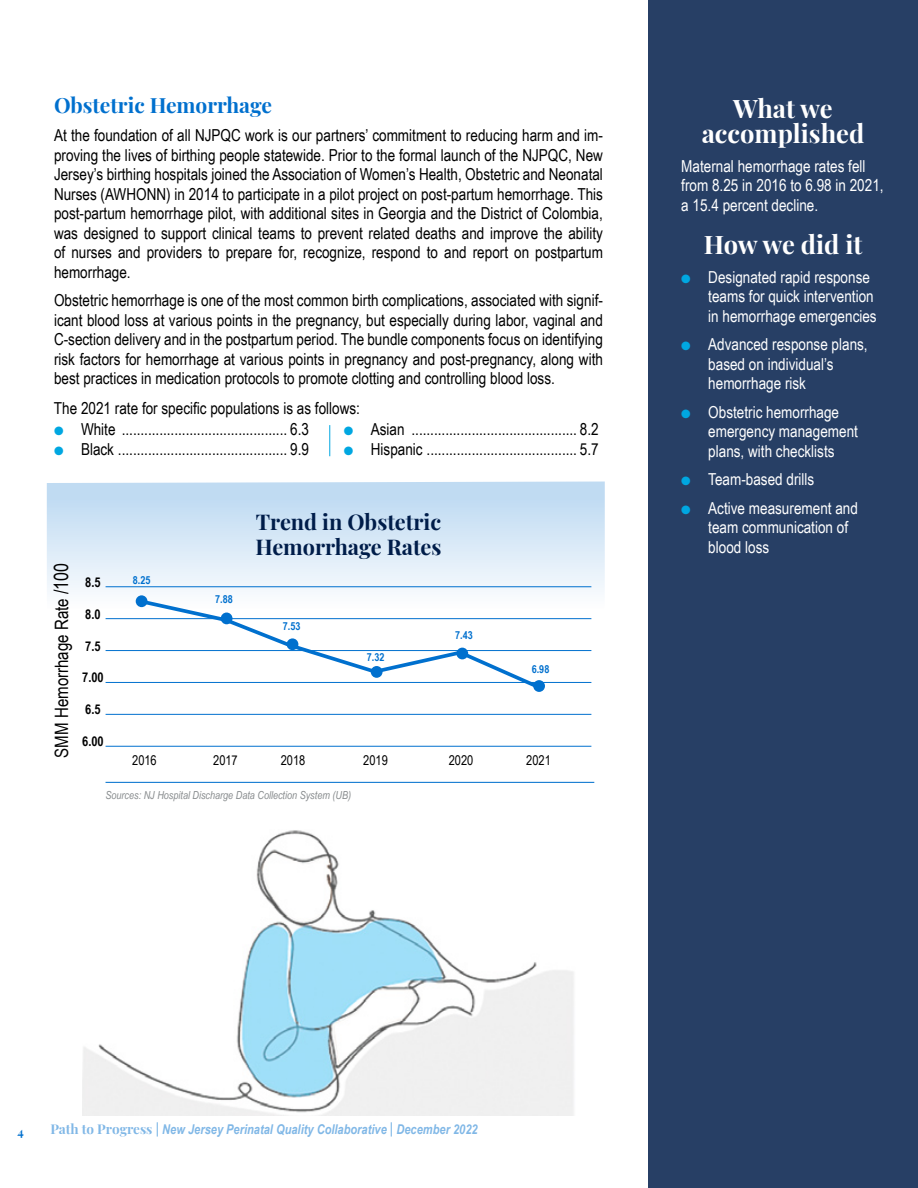
<style>
.page{position:relative;width:918px;height:1188px;background:#fff}
.page>*{position:absolute;margin:0;border:0;box-sizing:border-box;transform-origin:0 0}
.t1{font:700 25.5px/25.5px "Playfair Display";color:#fff;text-align:center}
.t2{font:700 21.75px/24.5px "Playfair Display";color:#001d4a}
.t3{font:700 21px "Playfair Display";color:#0070ce}
.t4{font:18.45px "Arial Narrow";color:#000}
.t5{font:16.5px/19.5px "Arial Narrow";color:#000;text-align:justify}
.t6{font:16.5px/19.5px "Arial Narrow";color:#fff}
.t7{font:italic 700 13.5px "Arial Narrow";color:#0070ce}
.t8{font:13.5px "Arial Narrow";color:#000}
.t9{font:700 13.5px "Arial Narrow";color:#000}
.t10{font:700 12px "Playfair Display";color:#0070ce}
.t11{font:italic 11.1px "Arial Narrow";color:#888c8e}
.t12{font:700 11.1px "Arial Narrow";color:#0070ce}
.s1{color:#00a7e1}
.s2{font-size:19.65px}
.s3{font-family:"Playfair Display";font-style:normal}
</style>
<div class="page">
<svg style="left:47px;top:482px;width:558px;height:138px"></svg>
<svg style="left:136px;top:595px;width:11px;height:12px"></svg>
<svg style="left:533px;top:680px;width:12px;height:12px"></svg>
<hr style="left:106px;top:586px;width:485px;height:1px;background:#0070ce">
<hr style="left:106px;top:618px;width:485px;height:1px;background:#0070ce">
<hr style="left:106px;top:650px;width:485px;height:1px;background:#0070ce">
<hr style="left:106px;top:682px;width:485px;height:1px;background:#0070ce">
<hr style="left:106px;top:714px;width:485px;height:1px;background:#0070ce">
<hr style="left:106px;top:746px;width:485px;height:1px;background:#0070ce">
<hr style="left:106px;top:782px;width:488px;height:1px;background:#0070ce">
<svg style="left:135px;top:597px;width:407px;height:94px"></svg>
<img style="left:83px;top:830px;width:491px;height:286px">
<div style="left:648px;top:0;width:270px;height:1188px;background:#273f65"></div>
<hr style="left:329px;top:425px;width:1px;height:31px;background:#00a7e1">
<p class="t3" style="left:54px;top:88px;width:219px">Obstetric Hemorrhage</p>
<p class="t5" style="left:54px;top:125px;width:551px">At the foundation of all NJPQC work is our partners’ commitment to reducing harm and im&shy;proving the lives of birthing people statewide. Prior to the formal launch of the NJPQC, New Jersey’s birthing hospitals joined the Association of Women’s Health, Obstetric and Neonatal Nurses (AWHONN) in 2014 to participate in a pilot project on post-partum hemorrhage. This post-partum hemorrhage pilot, with additional sites in Georgia and the District of Colombia, was designed to support clinical teams to prevent related deaths and improve the ability of nurses and providers to prepare for, recognize, respond to and report on postpartum hemorrhage.</p>
<p class="t5" style="left:54px;top:290px;width:551px">Obstetric hemorrhage is one of the most common birth complications, associated with signif&shy;icant blood loss at various points in the pregnancy, but especially during labor, vaginal and C-section delivery and in the postpartum period. The bundle components focus on identifying risk factors for hemorrhage at various points in pregnancy and post-pregnancy, along with best practices in medication protocols to promote clotting and controlling blood loss.</p>
<p class="t5" style="left:54px;top:398px;width:308px">The 2021 rate for specific populations is as follows:</p>
<p class="t5" style="left:54px;top:419px;width:256px"><span class="s1">●</span> White ............................................ 6.3</p>
<p class="t5" style="left:54px;top:439px;width:256px"><span class="s1">●</span> Black ............................................. 9.9</p>
<p class="t5" style="left:344px;top:419px;width:256px"><span class="s1">●</span> Asian ............................................ 8.2</p>
<p class="t5" style="left:344px;top:439px;width:256px"><span class="s1">●</span> Hispanic ........................................ 5.7</p>
<p class="t4" style="left:48px;top:758px;width:196px;rotate:-90deg">SMM Hemorrhage Rate <span class="s2">/100</span></p>
<p class="t9" style="left:85px;top:572px;width:17px">8.5</p>
<p class="t9" style="left:85px;top:604px;width:17px">8.0</p>
<p class="t9" style="left:85px;top:636px;width:17px">7.5</p>
<p class="t9" style="left:82px;top:667px;width:23px">7.00</p>
<p class="t9" style="left:85px;top:699px;width:17px">6.5</p>
<p class="t9" style="left:82px;top:731px;width:23px">6.00</p>
<p class="t12" style="left:133px;top:572px;width:19px">8.25</p>
<p class="t12" style="left:215px;top:591px;width:19px">7.88</p>
<h2 class="t2" style="left:255px;top:508px;width:188px">Trend in Obstetric<br>Hemorrhage Rates</h2>
<p class="t12" style="left:283px;top:618px;width:19px">7.53</p>
<p class="t12" style="left:367px;top:649px;width:19px">7.32</p>
<p class="t12" style="left:455px;top:626px;width:19px">7.43</p>
<p class="t12" style="left:532px;top:660px;width:19px">6.98</p>
<p class="t8" style="left:132px;top:750px;width:26px">2016</p>
<p class="t8" style="left:213px;top:750px;width:26px">2017</p>
<p class="t8" style="left:281px;top:750px;width:26px">2018</p>
<p class="t8" style="left:363px;top:750px;width:26px">2019</p>
<p class="t8" style="left:449px;top:750px;width:26px">2020</p>
<p class="t8" style="left:526px;top:750px;width:26px">2021</p>
<p class="t11" style="left:106px;top:787px;width:247px">Sources: NJ Hospital Discharge Data Collection System (UB)</p>
<h1 class="t1" style="left:702px;top:93px;width:164px">What we accomplished</h1>
<p class="t6" style="left:681px;top:155px;width:204px">Maternal hemorrhage rates fell from 8.25 in 2016 to 6.98 in 2021, a 15.4 percent decline.</p>
<h1 class="t1" style="left:704px;top:230px;width:160px">How we did it</h1>
<p class="t6" style="left:708px;top:266px;width:170px;text-indent:-27px"><span class="s1">●</span> Designated rapid response teams for quick intervention in hemorrhage emergencies</p>
<p class="t6" style="left:708px;top:334px;width:161px;text-indent:-27px"><span class="s1">●</span> Advanced response plans, based on individual’s hemorrhage risk</p>
<p class="t6" style="left:708px;top:401px;width:151px;text-indent:-27px"><span class="s1">●</span> Obstetric hemorrhage emergency management plans, with checklists</p>
<p class="t6" style="left:681px;top:469px;width:135px"><span class="s1">●</span> Team-based drills</p>
<p class="t6" style="left:708px;top:497px;width:151px;text-indent:-27px"><span class="s1">●</span> Active measurement and team communication of blood loss</p>
<p class="t10" style="left:18px;top:1122px;width:8px">4</p>
<p class="t7" style="left:50px;top:1119px;width:429px"><span class="s3">Path to Progress |</span> New Jersey Perinatal Quality Collaborative <span class="s3">|</span> December 2022</p>
</div>
